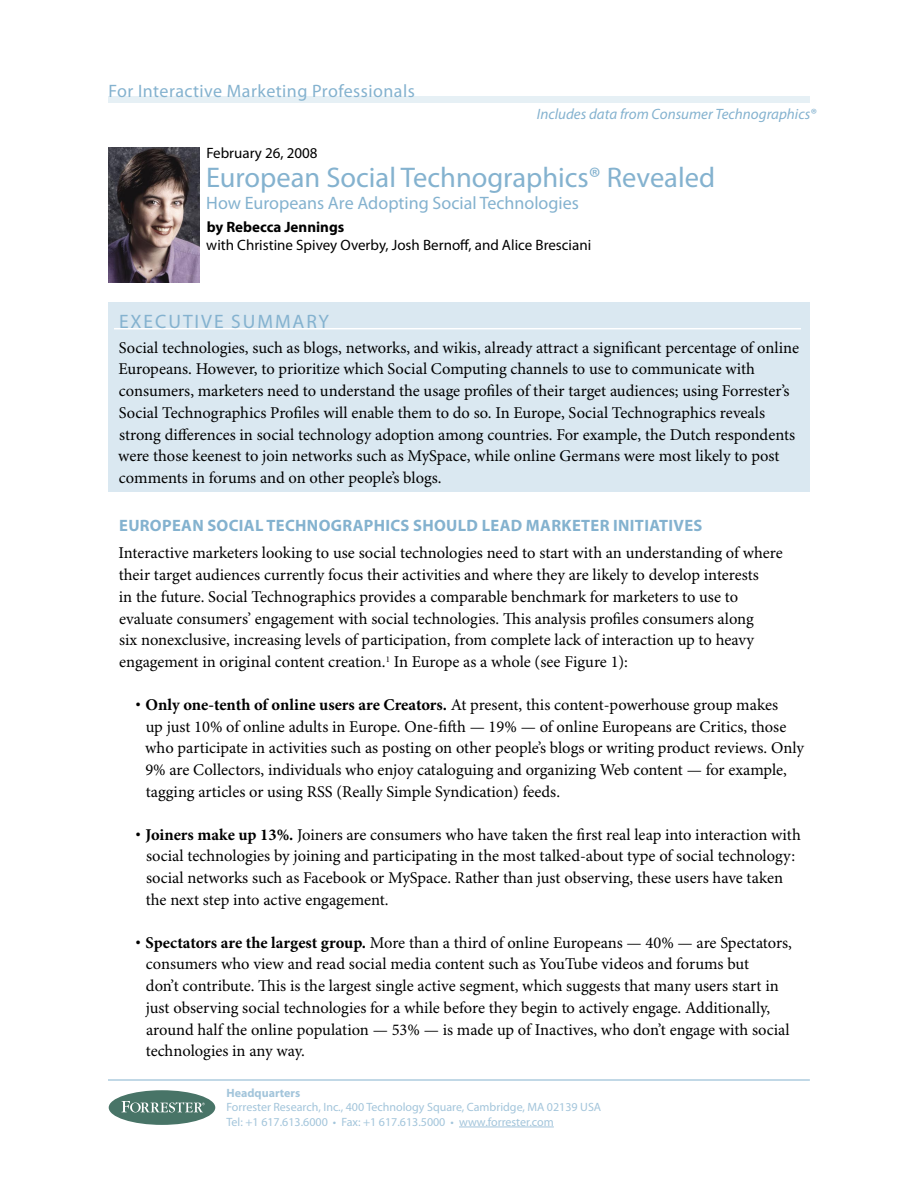
<style>
.page{position:relative;width:918px;height:1188px;background:#fff}
.page>*{position:absolute;margin:0;border:0;box-sizing:border-box;transform-origin:0 0}
.t1{font:28.5px "Myriad Pro";color:#84b2cf}
.t2{font:19.5px "Myriad Pro";letter-spacing:.1em;color:#84b2cf}
.t3{font:18px "Myriad Pro";color:#84b2cf}
.t4{font:18px "Myriad Pro";letter-spacing:.025em;color:#84b2cf}
.t5{font:16.5px/21.8px "Minion Pro";color:#000}
.t6{font:700 16.5px "Myriad Pro";letter-spacing:.02em;color:#84b2cf}
.t7{font:15px "Myriad Pro";color:#000}
.t8{font:italic 15px "Myriad Pro";color:#84b2cf}
.t9{font:700 15px "Myriad Pro";color:#000}
.t10{font:12px/14.4px "Myriad Pro";color:#a3c5db}
.t11{font:700 12px "Myriad Pro";color:#a3c5db}
.s1{font-weight:700;font-size:24px}
.s2{font-weight:700}
</style>
<div class="page">
<div style="left:108px;top:302px;width:702px;height:190px;background:#dae8f1"></div>
<div style="left:109px;top:1090px;width:106px;height:35px;background:#487467;border-radius:50%"></div>
<svg style="left:121px;top:1101px;width:84px;height:11px"></svg>
<hr style="left:459px;top:1127px;width:95px;height:1px;background:#a3c5db">
<hr style="left:108px;top:1080px;width:702px;height:1px;background:#84b2cf">
<div style="left:108px;top:97px;width:702px;height:6px;background:#e6f0f5"></div>
<hr style="left:114px;top:328px;width:687px;height:1px;background:#fff">
<img style="left:108px;top:147px;width:91px;height:136px">
<p class="t4" style="left:108px;top:81px;width:308px">For Interactive Marketing Professionals</p>
<p class="t8" style="left:537px;top:105px;width:281px">Includes data from Consumer Technographics®</p>
<p class="t7" style="left:206px;top:145px;width:113px">February 26, 2008</p>
<h1 class="t1" style="left:206px;top:162px;width:511px">European Social Technographics® Revealed</h1>
<p class="t3" style="left:206px;top:193px;width:374px">How Europeans Are Adopting Social Technologies</p>
<p class="t9" style="left:207px;top:218px;width:139px">by Rebecca Jennings</p>
<p class="t7" style="left:206px;top:237px;width:386px">with Christine Spivey Overby, Josh Bernoff, and Alice Bresciani</p>
<p class="t2" style="left:119px;top:311px;width:212px">EXECUTIVE SUMMARY</p>
<p class="t5" style="left:118px;top:337px;width:682px">Social technologies, such as blogs, networks, and wikis, already attract a significant percentage of online Europeans. However, to prioritize which Social Computing channels to use to communicate with consumers, marketers need to understand the usage profiles of their target audiences; using Forrester’s Social Technographics Profiles will enable them to do so. In Europe, Social Technographics reveals strong differences in social technology adoption among countries. For example, the Dutch respondents were those keenest to join networks such as MySpace, while online Germans were most likely to post comments in forums and on other people’s blogs.</p>
<p class="t6" style="left:119px;top:516px;width:585px">EUROPEAN SOCIAL TECHNOGRAPHICS SHOULD LEAD MARKETER INITIATIVES</p>
<p class="t5" style="left:118px;top:543px;width:666px">Interactive marketers looking to use social technologies need to start with an understanding of where their target audiences currently focus their activities and where they are likely to develop interests<br>in the future. Social Technographics provides a comparable benchmark for marketers to use to evaluate consumers’ engagement with social technologies. This analysis profiles consumers along<br>six nonexclusive, increasing levels of participation, from complete lack of interaction up to heavy engagement in original content creation.<sup>1</sup> In Europe as a whole (see Figure 1):</p>
<p class="t5" style="left:145px;top:695px;width:660px;text-indent:-10px"><span class="s1">·</span> <span class="s2">Only one-tenth of online users are Creators.</span> At present, this content-powerhouse group makes<br>up just 10% of online adults in Europe. One-fifth — 19% — of online Europeans are Critics, those who participate in activities such as posting on other people’s blogs or writing product reviews. Only 9% are Collectors, individuals who enjoy cataloguing and organizing Web content — for example, tagging articles or using RSS (Really Simple Syndication) feeds.</p>
<p class="t5" style="left:146px;top:824px;width:657px;text-indent:-11px"><span class="s1">·</span> <span class="s2">Joiners make up 13%.</span> Joiners are consumers who have taken the first real leap into interaction with social technologies by joining and participating in the most talked-about type of social technology: social networks such as Facebook or MySpace. Rather than just observing, these users have taken the next step into active engagement.</p>
<p class="t5" style="left:146px;top:932px;width:648px;text-indent:-11px"><span class="s1">·</span> <span class="s2">Spectators are the largest group.</span> More than a third of online Europeans — 40% — are Spectators, consumers who view and read social media content such as YouTube videos and forums but<br>don’t contribute. This is the largest single active segment, which suggests that many users start in just observing social technologies for a while before they begin to actively engage. Additionally, around half the online population — 53% — is made up of Inactives, who don’t engage with social technologies in any way.</p>
<p class="t11" style="left:226px;top:1086px;width:75px">Headquarters</p>
<p class="t10" style="left:226px;top:1100px;width:376px">Forrester Research, Inc., 400 Technology Square, Cambridge, MA 02139 USA<br>Tel: +1 617.613.6000 • Fax: +1 617.613.5000 • www.forrester.com</p>
</div>
